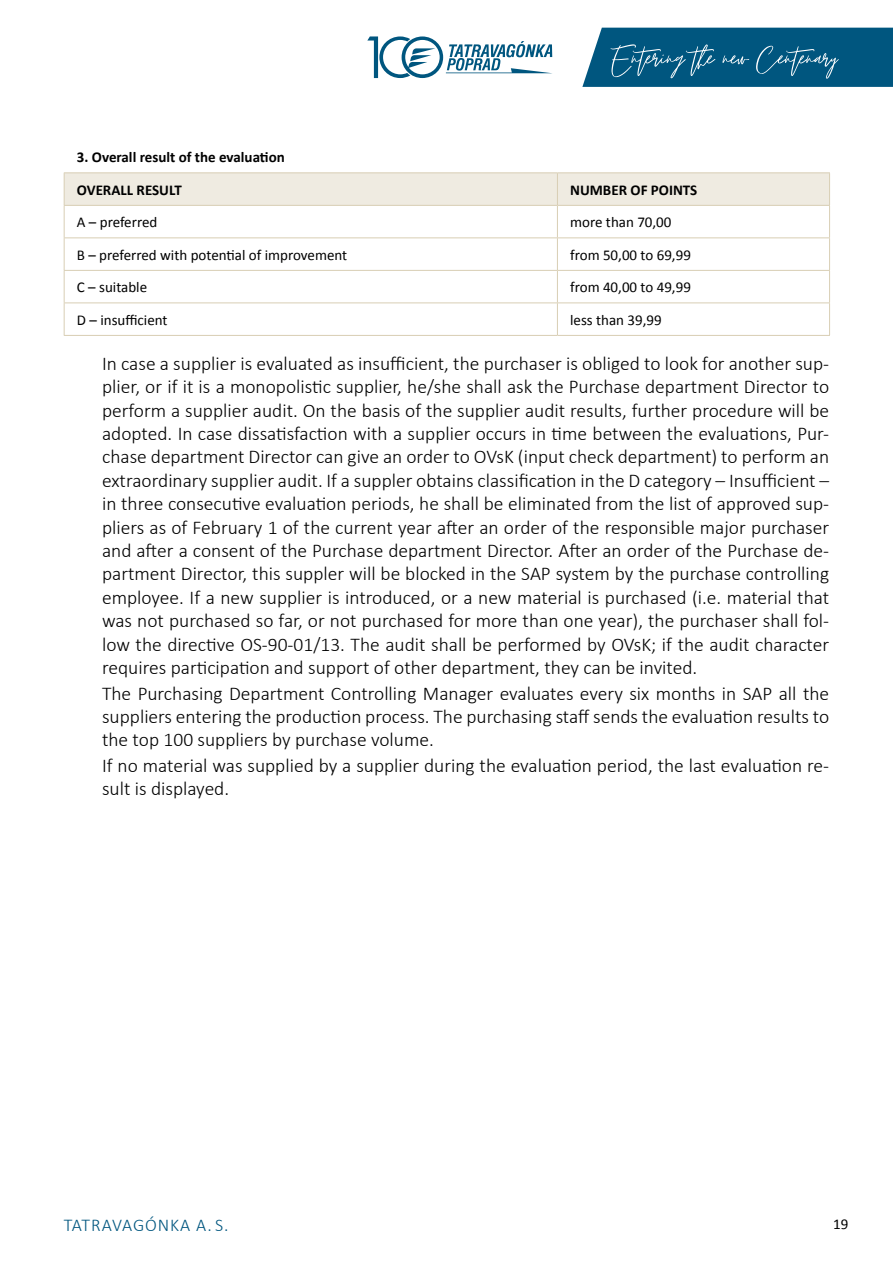
<style>
.page{position:relative;width:893px;height:1263px;background:#fff}
.page>*{position:absolute;margin:0;border:0;box-sizing:border-box;transform-origin:0 0}
.t1{font:300 19.5px/23.4px "Calibri";color:#000;text-align:justify}
.t2{font:300 18px "Calibri";letter-spacing:.05em;color:#00567f}
.t3{font:15px "Calibri";color:#000}
.t4{font:700 15px/32.5px "Calibri";color:#000}
</style>
<div class="page">
<svg style="left:367px;top:36px;width:186px;height:42px"></svg>
<svg style="left:582px;top:28px;width:311px;height:59px"></svg>
<div style="left:65px;top:173px;width:764px;height:32px;background:#efebe1"></div>
<hr style="left:64px;top:173px;width:1px;height:32px;background:#d8ceb4">
<hr style="left:64px;top:206px;width:1px;height:31px;background:#d8ceb4">
<hr style="left:64px;top:238px;width:1px;height:32px;background:#d8ceb4">
<hr style="left:64px;top:271px;width:1px;height:31px;background:#d8ceb4">
<hr style="left:64px;top:303px;width:1px;height:32px;background:#d8ceb4">
<hr style="left:64px;top:172px;width:493px;height:1px;background:#d8ceb4">
<hr style="left:557px;top:172px;width:273px;height:1px;background:#d8ceb4">
<hr style="left:557px;top:173px;width:1px;height:32px;background:#d8ceb4">
<hr style="left:829px;top:173px;width:1px;height:32px;background:#d8ceb4">
<hr style="left:557px;top:206px;width:1px;height:31px;background:#d8ceb4">
<hr style="left:829px;top:206px;width:1px;height:31px;background:#d8ceb4">
<hr style="left:557px;top:238px;width:1px;height:32px;background:#d8ceb4">
<hr style="left:829px;top:238px;width:1px;height:32px;background:#d8ceb4">
<hr style="left:557px;top:271px;width:1px;height:31px;background:#d8ceb4">
<hr style="left:829px;top:271px;width:1px;height:31px;background:#d8ceb4">
<hr style="left:557px;top:303px;width:1px;height:32px;background:#d8ceb4">
<hr style="left:829px;top:303px;width:1px;height:32px;background:#d8ceb4">
<hr style="left:64px;top:205px;width:493px;height:1px;background:#d8ceb4">
<hr style="left:557px;top:205px;width:273px;height:1px;background:#d8ceb4">
<hr style="left:64px;top:237px;width:493px;height:1px;background:#d8ceb4">
<hr style="left:557px;top:237px;width:273px;height:1px;background:#d8ceb4">
<hr style="left:64px;top:270px;width:493px;height:1px;background:#d8ceb4">
<hr style="left:557px;top:270px;width:273px;height:1px;background:#d8ceb4">
<hr style="left:64px;top:302px;width:493px;height:1px;background:#d8ceb4">
<hr style="left:557px;top:302px;width:273px;height:1px;background:#d8ceb4">
<hr style="left:64px;top:335px;width:493px;height:1px;background:#d8ceb4">
<hr style="left:557px;top:335px;width:273px;height:1px;background:#d8ceb4">
<p class="t4" style="left:77px;top:140px;width:209px">3. Overall result of the evaluation<br>OVERALL RESULT</p>
<p class="t4" style="left:570px;top:173px;width:129px">NUMBER OF POINTS</p>
<p class="t3" style="left:77px;top:212px;width:82px">A – preferred</p>
<p class="t3" style="left:570px;top:212px;width:103px">more than 70,00</p>
<p class="t3" style="left:77px;top:244px;width:272px">B – preferred with potential of improvement</p>
<p class="t3" style="left:570px;top:244px;width:122px">from 50,00 to 69,99</p>
<p class="t3" style="left:77px;top:277px;width:72px">C – suitable</p>
<p class="t3" style="left:570px;top:277px;width:122px">from 40,00 to 49,99</p>
<p class="t3" style="left:77px;top:309px;width:92px">D – insufficient</p>
<p class="t3" style="left:570px;top:309px;width:93px">less than 39,99</p>
<p class="t1" style="left:102px;top:351px;width:729px">In case a supplier is evaluated as insufficient, the purchaser is obliged to look for another sup&shy;plier, or if it is a monopolistic supplier, he/she shall ask the Purchase department Director to perform a supplier audit. On the basis of the supplier audit results, further procedure will be adopted. In case dissatisfaction with a supplier occurs in time between the evaluations, Pur&shy;chase department Director can give an order to OVsK (input check department) to perform an extraordinary supplier audit. If a suppler obtains classification in the D category – Insufficient – in three consecutive evaluation periods, he shall be eliminated from the list of approved sup&shy;pliers as of February 1 of the current year after an order of the responsible major purchaser and after a consent of the Purchase department Director. After an order of the Purchase de&shy;partment Director, this suppler will be blocked in the SAP system by the purchase controlling employee. If a new supplier is introduced, or a new material is purchased (i.e. material that was not purchased so far, or not purchased for more than one year), the purchaser shall fol&shy;low the directive OS-90-01/13. The audit shall be performed by OVsK; if the audit character requires participation and support of other department, they can be invited.</p>
<p class="t1" style="left:102px;top:681px;width:729px">The Purchasing Department Controlling Manager evaluates every six months in SAP all the suppliers entering the production process. The purchasing staff sends the evaluation results to the top 100 suppliers by purchase volume.</p>
<p class="t1" style="left:102px;top:753px;width:729px">If no material was supplied by a supplier during the evaluation period, the last evaluation re&shy;sult is displayed.</p>
<p class="t2" style="left:64px;top:1214px;width:166px">TATRAVAGÓNKA A. S.</p>
<p class="t3" style="left:833px;top:1213px;width:17px">19</p>
</div>
